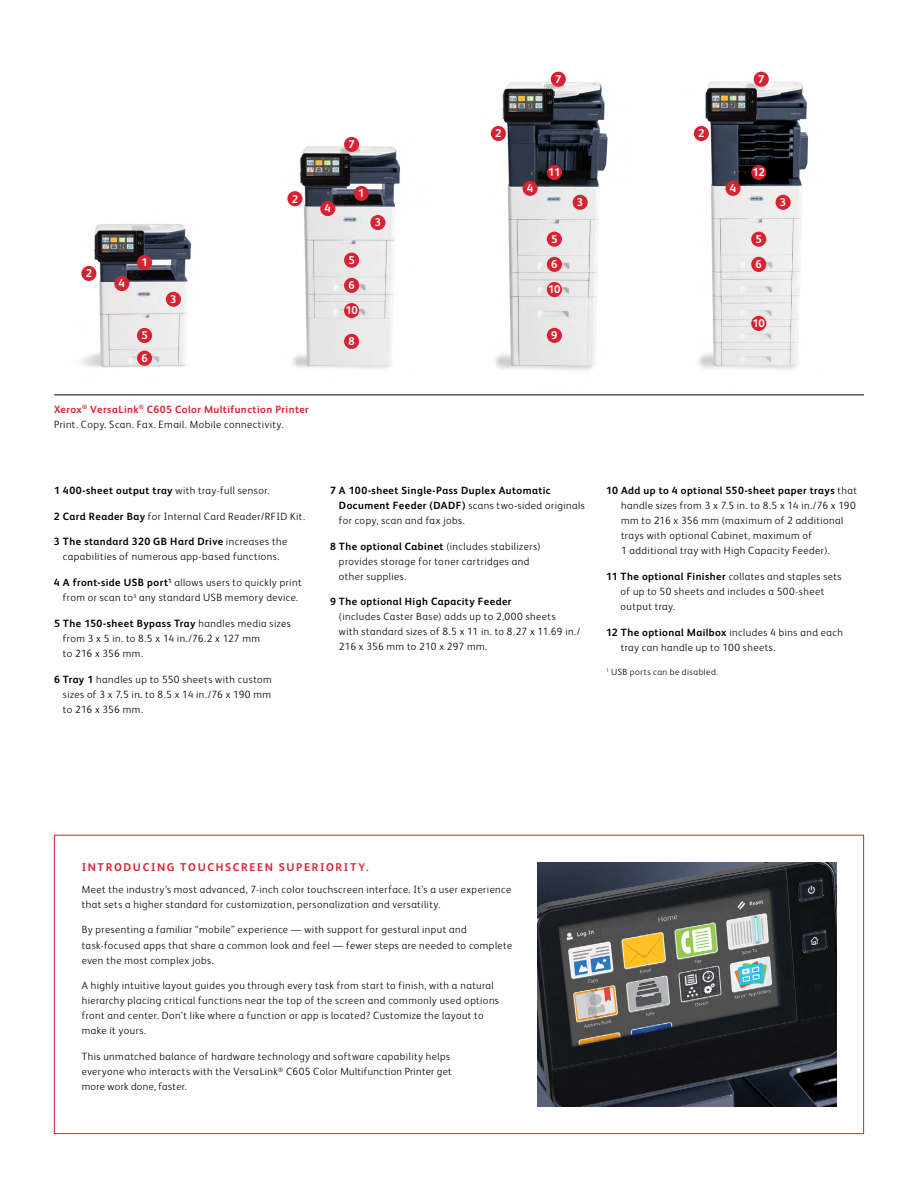
<style>
.page{position:relative;width:918px;height:1188px;background:#fff}
.page>*{position:absolute;margin:0;border:0;box-sizing:border-box;transform-origin:0 0}
.t1{font:700 11.25px "Xerox Sans";letter-spacing:-.02em;color:#fff}
.t2{font:700 11.25px "Xerox Sans";letter-spacing:.145em;color:#d82231}
.t3{font:300 10.5px/15px "Xerox Sans";letter-spacing:.045em;color:#000}
.t4{font:700 10.5px/15px "Xerox Sans";letter-spacing:.04em;color:#000}
.t5{font:300 9px "Xerox Sans";letter-spacing:.05em;color:#000}
.s1{font-weight:700;color:#d82231}
.s2{font-weight:300}
.s3{font-weight:700}
</style>
<div class="page">
<img style="left:82px;top:224px;width:110px;height:144px">
<img style="left:242px;top:136px;width:204px;height:259px">
<img style="left:446px;top:71px;width:214px;height:324px">
<img style="left:662px;top:71px;width:202px;height:324px">
<img style="left:538px;top:863px;width:298px;height:243px">
<div style="left:137px;top:255px;width:15px;height:15px;background:#d82231;border-radius:50%"></div>
<div style="left:137px;top:328px;width:15px;height:15px;background:#d82231;border-radius:50%"></div>
<div style="left:344px;top:303px;width:15px;height:15px;background:#d82231;border-radius:50%"></div>
<div style="left:547px;top:282px;width:15px;height:15px;background:#d82231;border-radius:50%"></div>
<div style="left:344px;top:278px;width:15px;height:15px;background:#d82231;border-radius:50%"></div>
<div style="left:547px;top:257px;width:15px;height:15px;background:#d82231;border-radius:50%"></div>
<div style="left:751px;top:257px;width:15px;height:15px;background:#d82231;border-radius:50%"></div>
<div style="left:344px;top:253px;width:15px;height:15px;background:#d82231;border-radius:50%"></div>
<div style="left:370px;top:215px;width:16px;height:15px;background:#d82231;border-radius:50%"></div>
<div style="left:573px;top:195px;width:15px;height:15px;background:#d82231;border-radius:50%"></div>
<div style="left:776px;top:195px;width:15px;height:15px;background:#d82231;border-radius:50%"></div>
<div style="left:166px;top:292px;width:15px;height:15px;background:#d82231;border-radius:50%"></div>
<div style="left:547px;top:232px;width:15px;height:15px;background:#d82231;border-radius:50%"></div>
<div style="left:751px;top:232px;width:15px;height:15px;background:#d82231;border-radius:50%"></div>
<div style="left:344px;top:137px;width:15px;height:15px;background:#d82231;border-radius:50%"></div>
<div style="left:551px;top:72px;width:15px;height:15px;background:#d82231;border-radius:50%"></div>
<div style="left:754px;top:72px;width:15px;height:15px;background:#d82231;border-radius:50%"></div>
<div style="left:354px;top:186px;width:15px;height:15px;background:#d82231;border-radius:50%"></div>
<div style="left:547px;top:165px;width:15px;height:15px;background:#d82231;border-radius:50%"></div>
<div style="left:751px;top:165px;width:15px;height:15px;background:#d82231;border-radius:50%"></div>
<div style="left:320px;top:201px;width:15px;height:15px;background:#d82231;border-radius:50%"></div>
<div style="left:522px;top:181px;width:16px;height:15px;background:#d82231;border-radius:50%"></div>
<div style="left:725px;top:181px;width:16px;height:15px;background:#d82231;border-radius:50%"></div>
<div style="left:287px;top:191px;width:16px;height:15px;background:#d82231;border-radius:50%"></div>
<div style="left:81px;top:266px;width:15px;height:15px;background:#d82231;border-radius:50%"></div>
<div style="left:491px;top:126px;width:15px;height:15px;background:#d82231;border-radius:50%"></div>
<div style="left:694px;top:126px;width:15px;height:15px;background:#d82231;border-radius:50%"></div>
<div style="left:137px;top:351px;width:15px;height:15px;background:#d82231;border-radius:50%"></div>
<div style="left:344px;top:334px;width:15px;height:15px;background:#d82231;border-radius:50%"></div>
<div style="left:547px;top:328px;width:15px;height:15px;background:#d82231;border-radius:50%"></div>
<div style="left:751px;top:316px;width:15px;height:15px;background:#d82231;border-radius:50%"></div>
<div style="left:114px;top:276px;width:15px;height:15px;background:#d82231;border-radius:50%"></div>
<hr style="left:54px;top:395px;width:810px;height:1px;background:#000">
<p class="t1" style="left:555px;top:72px;width:8px">7</p>
<p class="t1" style="left:758px;top:72px;width:8px">7</p>
<p class="t1" style="left:86px;top:266px;width:8px">2</p>
<p class="t1" style="left:119px;top:276px;width:8px">4</p>
<p class="t1" style="left:141px;top:255px;width:8px">1</p>
<p class="t1" style="left:141px;top:328px;width:8px">5</p>
<p class="t1" style="left:141px;top:351px;width:8px">6</p>
<p class="t1" style="left:170px;top:292px;width:8px">3</p>
<p class="t1" style="left:292px;top:191px;width:8px">2</p>
<p class="t1" style="left:348px;top:137px;width:8px">7</p>
<p class="t1" style="left:325px;top:201px;width:8px">4</p>
<p class="t1" style="left:358px;top:186px;width:8px">1</p>
<p class="t1" style="left:348px;top:253px;width:8px">5</p>
<p class="t1" style="left:348px;top:278px;width:8px">6</p>
<p class="t1" style="left:345px;top:303px;width:14px">10</p>
<p class="t1" style="left:348px;top:334px;width:8px">8</p>
<p class="t1" style="left:375px;top:215px;width:8px">3</p>
<p class="t3" style="left:54px;top:401px;width:256px"><span class="s1">Xerox</span><sup>®</sup> <span class="s1">VersaLink</span><sup>®</sup> <span class="s1">C605 Color Multifunction Printer<br></span>Print. Copy. Scan. Fax. Email. Mobile connectivity.</p>
<p class="t1" style="left:495px;top:126px;width:8px">2</p>
<p class="t1" style="left:698px;top:126px;width:8px">2</p>
<p class="t1" style="left:548px;top:165px;width:14px">11</p>
<p class="t1" style="left:753px;top:165px;width:14px">12</p>
<p class="t1" style="left:527px;top:181px;width:8px">4</p>
<p class="t1" style="left:730px;top:181px;width:8px">4</p>
<p class="t1" style="left:577px;top:195px;width:8px">3</p>
<p class="t1" style="left:780px;top:195px;width:8px">3</p>
<p class="t1" style="left:551px;top:232px;width:8px">5</p>
<p class="t1" style="left:756px;top:232px;width:8px">5</p>
<p class="t1" style="left:551px;top:257px;width:8px">6</p>
<p class="t1" style="left:756px;top:257px;width:8px">6</p>
<p class="t1" style="left:548px;top:282px;width:14px">10</p>
<p class="t1" style="left:551px;top:328px;width:8px">9</p>
<p class="t1" style="left:753px;top:316px;width:14px">10</p>
<p class="t4" style="left:54px;top:482px;width:217px">1 400-sheet output tray <span class="s2">with tray-full sensor.</span></p>
<p class="t3" style="left:54px;top:508px;width:253px"><span class="s3">2 Card Reader Bay</span> for Internal Card Reader/RFID Kit.</p>
<p class="t3" style="left:54px;top:534px;width:235px;text-align:center"><span class="s3">3 The standard 320 GB Hard Drive</span> increases the capabilities of numerous app-based functions.</p>
<p class="t3" style="left:54px;top:575px;width:249px;text-align:center"><span class="s3">4 A front-side USB port</span><sup>1</sup> allows users to quickly print from or scan to<sup>3</sup> any standard USB memory device.</p>
<p class="t3" style="left:63px;top:615px;width:229px;text-indent:-9px"><span class="s3">5 The 150-sheet Bypass Tray</span> handles media sizes from 3 x 5 in. to 8.5 x 14 in./76.2 x 127 mm<br>to 216 x 356 mm.</p>
<p class="t3" style="left:63px;top:671px;width:210px;text-align:justify;text-indent:-9px"><span class="s3">6 Tray 1</span> handles up to 550 sheets with custom sizes of 3 x 7.5 in. to 8.5 x 14 in./76 x 190 mm to 216 x 356 mm.</p>
<p class="t4" style="left:339px;top:482px;width:248px;text-indent:-9px">7 A 100-sheet Single-Pass Duplex Automatic<br>Document Feeder (DADF) <span class="s2">scans two-sided originals for copy, scan and fax jobs.</span></p>
<p class="t3" style="left:339px;top:538px;width:203px;text-indent:-9px"><span class="s3">8 The optional Cabinet</span> (includes stabilizers) provides storage for toner cartridges and other supplies.</p>
<p class="t4" style="left:330px;top:594px;width:183px">9 The optional High Capacity Feeder</p>
<p class="t3" style="left:339px;top:609px;width:243px">(includes Caster Base) adds up to 2,000 sheets<br>with standard sizes of 8.5 x 11 in. to 8.27 x 11.69 in./<br>216 x 356 mm to 210 x 297 mm.</p>
<p class="t3" style="left:621px;top:482px;width:238px;text-indent:-15px"><span class="s3">10 Add up to 4 optional 550-sheet paper trays</span> that handle sizes from 3 x 7.5 in. to 8.5 x 14 in./76 x 190 mm to 216 x 356 mm (maximum of 2 additional trays with optional Cabinet, maximum of<br>1 additional tray with High Capacity Feeder).</p>
<p class="t3" style="left:621px;top:568px;width:222px;text-indent:-15px"><span class="s3">11 The optional Finisher</span> collates and staples sets of up to 50 sheets and includes a 500-sheet output tray.</p>
<p class="t3" style="left:621px;top:624px;width:224px;text-indent:-15px"><span class="s3">12 The optional Mailbox</span> includes 4 bins and each tray can handle up to 100 sheets.</p>
<p class="t5" style="left:606px;top:666px;width:114px"><sup>1</sup> USB ports can be disabled.</p>
<p class="t2" style="left:82px;top:860px;width:288px">INTRODUCING TOUCHSCREEN SUPERIORITY.</p>
<p class="t3" style="left:82px;top:881px;width:431px">Meet the industry’s most advanced, 7-inch color touchscreen interface. It’s a user experience that sets a higher standard for customization, personalization and versatility.</p>
<p class="t3" style="left:82px;top:922px;width:432px">By presenting a familiar “mobile” experience — with support for gestural input and task-focused apps that share a common look and feel — fewer steps are needed to complete even the most complex jobs.</p>
<p class="t3" style="left:82px;top:978px;width:419px">A highly intuitive layout guides you through every task from start to finish, with a natural hierarchy placing critical functions near the top of the screen and commonly used options front and center. Don’t like where a function or app is located? Customize the layout to make it yours.</p>
<p class="t3" style="left:82px;top:1049px;width:371px">This unmatched balance of hardware technology and software capability helps everyone who interacts with the VersaLink<sup>®</sup> C605 Color Multifunction Printer get more work done, faster.</p>
</div>
